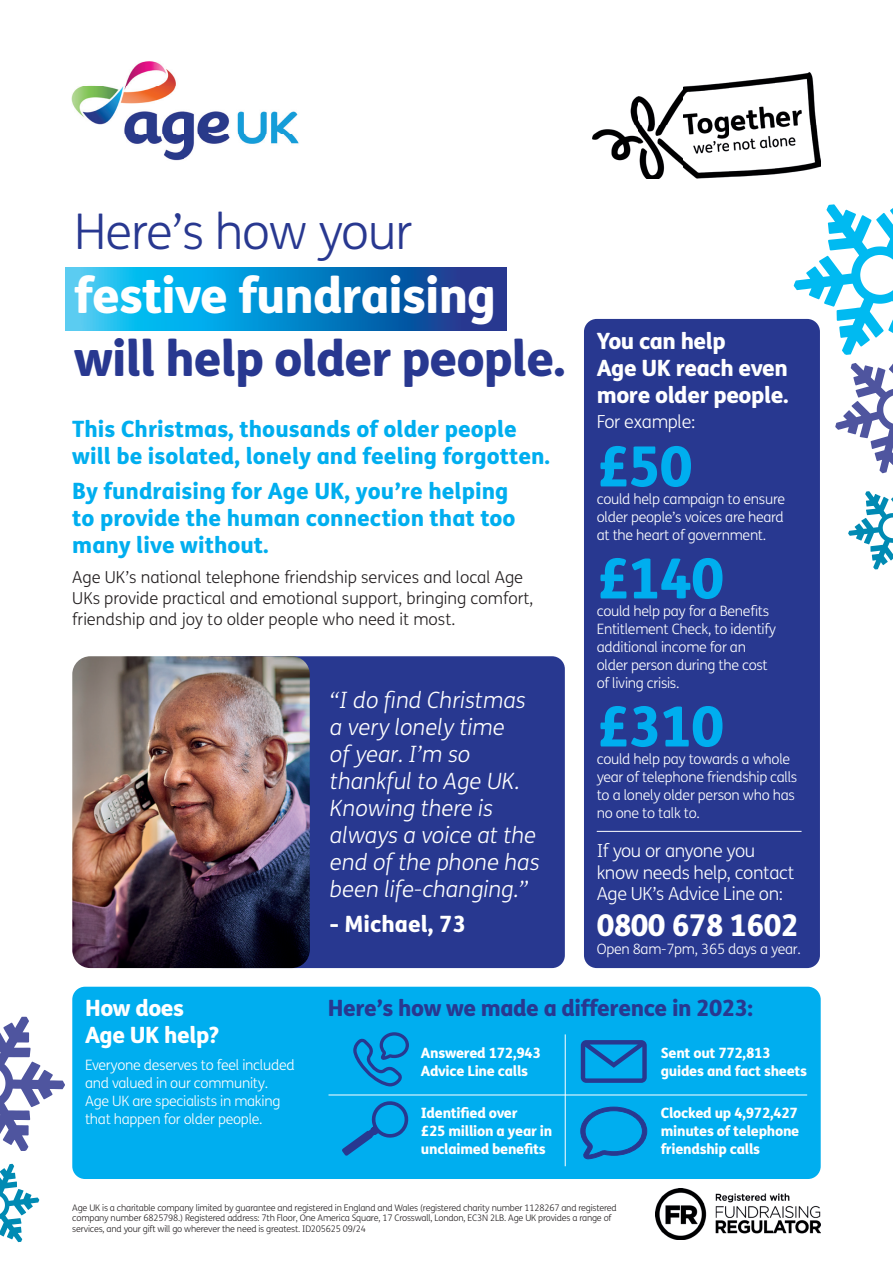
<style>
.page{position:relative;width:893px;height:1263px;background:#fff}
.page>*{position:absolute;margin:0;border:0;box-sizing:border-box;transform-origin:0 0}
.t1{font:800 55.5px "FS Me";letter-spacing:-.02em;color:#00aeef}
.t2{font:800 49.2px "FS Me";letter-spacing:-.02em;color:#283890}
.t3{font:800 49.2px "FS Me";letter-spacing:-.02em;color:#fff}
.t4{font:300 49.2px "FS Me";letter-spacing:-.02em;color:#283890}
.t5{font:800 30px "FS Me";letter-spacing:-.02em;color:#fff}
.t6{font:800 22.5px/27px "FS Me";color:#00aeef}
.t7{font:italic 300 22.5px/27px "FS Me";color:#fff}
.t8{font:800 22.5px/27px "FS Me";letter-spacing:-.02em;color:#fff}
.t9{font:800 22.5px "FS Me";letter-spacing:-.02em;color:#283890}
.t10{font:800 22.5px "FS Me";color:#fff}
.t11{font:300 18px/21.6px "FS Me";letter-spacing:-.02em;color:#fff}
.t12{font:300 16.5px/21px "FS Me";color:#231f20}
.t13{font:300 14.25px/18px "FS Me";letter-spacing:-.02em;color:#fff}
.t14{font:800 14.25px/18px "FS Me";letter-spacing:-.02em;color:#fff}
.t15{font:300 9px/10.6px "FS Me";letter-spacing:-.02em;color:#231f20}
</style>
<div class="page">
<div style="left:200px;top:656px;width:365px;height:312px;background:#283890;border-radius:13px"></div>
<svg style="left:65px;top:267px;width:441px;height:64px;background:#1086c9"></svg>
<div style="left:584px;top:319px;width:236px;height:649px;background:#283890;border-radius:13px"></div>
<div style="left:72px;top:987px;width:749px;height:192px;background:#00aeef;border-radius:13px"></div>
<hr style="left:597px;top:831px;width:204px;height:1px;background:#fff">
<hr style="left:328px;top:1094px;width:479px;height:1px;background:#fff">
<hr style="left:565px;top:1034px;width:1px;height:132px;background:#fff">
<img style="left:656px;top:1189px;width:165px;height:50px">
<svg style="left:581px;top:1040px;width:66px;height:43px"></svg>
<svg style="left:580px;top:1106px;width:76px;height:115px"></svg>
<svg style="left:340px;top:1032px;width:202px;height:124px"></svg>
<img style="left:593px;top:72px;width:228px;height:106px">
<img style="left:71px;top:61px;width:228px;height:100px">
<svg style="left:0;top:1017px;width:65px;height:134px"></svg>
<svg style="left:835px;top:363px;width:58px;height:110px"></svg>
<svg style="left:794px;top:204px;width:99px;height:151px"></svg>
<svg style="left:0;top:1164px;width:39px;height:78px"></svg>
<svg style="left:848px;top:491px;width:45px;height:78px"></svg>
<img style="left:72px;top:656px;width:238px;height:312px">
<h2 class="t4" style="left:74px;top:198px;width:340px">Here’s how your</h2>
<h2 class="t3" style="left:74px;top:256px;width:424px">festive fundraising</h2>
<h2 class="t2" style="left:74px;top:319px;width:493px">will help older people.</h2>
<h3 class="t6" style="left:72px;top:414px;width:479px">This Christmas, thousands of older people will be isolated, lonely and feeling forgotten.</h3>
<h3 class="t6" style="left:72px;top:477px;width:445px">By fundraising for Age UK, you’re helping to provide the human connection that too many live without.</h3>
<p class="t12" style="left:72px;top:566px;width:463px">Age UK’s national telephone friendship services and local Age<br>UKs provide practical and emotional support, bringing comfort, friendship and joy to older people who need it most.</p>
<h3 class="t7" style="left:330px;top:686px;width:211px">“I do find Christmas a very lonely time<br>of year. I’m so thankful to Age UK.<br>Knowing there is always a voice at the end of the phone has been life-changing.”</h3>
<h3 class="t10" style="left:330px;top:906px;width:137px">- Michael, 73</h3>
<h3 class="t8" style="left:597px;top:326px;width:193px">You can help<br>Age UK reach even more older people.</h3>
<p class="t11" style="left:597px;top:411px;width:100px">For example:</p>
<h1 class="t1" style="left:597px;top:423px;width:97px">£50</h1>
<p class="t13" style="left:597px;top:490px;width:190px;text-align:justify">could help campaign to ensure older people’s voices are heard at the heart of government.</p>
<h1 class="t1" style="left:597px;top:535px;width:129px">£140</h1>
<p class="t13" style="left:597px;top:602px;width:181px">could help pay for a Benefits<br>Entitlement Check, to identify additional income for an older person during the cost of living crisis.</p>
<h1 class="t1" style="left:597px;top:683px;width:129px">£310</h1>
<p class="t13" style="left:597px;top:750px;width:202px">could help pay towards a whole year of telephone friendship calls to a lonely older person who has no one to talk to.</p>
<p class="t11" style="left:597px;top:839px;width:199px">If you or anyone you know needs help, contact<br>Age UK’s Advice Line on:</p>
<h3 class="t5" style="left:597px;top:902px;width:203px">0800 678 1602</h3>
<p class="t13" style="left:597px;top:940px;width:206px">Open 8am-7pm, 365 days a year.</p>
<h3 class="t9" style="left:328px;top:990px;width:427px">Here’s how we made a difference in 2023:</h3>
<h3 class="t8" style="left:85px;top:994px;width:136px">How does<br>Age UK help?</h3>
<p class="t13" style="left:85px;top:1055px;width:211px">Everyone deserves to feel included and valued in our community.<br>Age UK are specialists in making that happen for older people.</p>
<p class="t14" style="left:421px;top:1044px;width:121px">Answered 172,943<br>Advice Line calls</p>
<p class="t14" style="left:661px;top:1044px;width:148px">Sent out 772,813 guides and fact sheets</p>
<p class="t14" style="left:421px;top:1103px;width:133px">Identified over<br>£25 million a year in unclaimed benefits</p>
<p class="t14" style="left:661px;top:1103px;width:140px;text-align:justify">Clocked up 4,972,427 minutes of telephone friendship calls</p>
<p class="t15" style="left:72px;top:1202px;width:546px">Age UK is a charitable company limited by guarantee and registered in England and Wales (registered charity number 1128267 and registered company number 6825798.) Registered address: 7th Floor, One America Square, 17 Crosswall, London, EC3N 2LB. Age UK provides a range of services, and your gift will go wherever the need is greatest. ID205625 09/24</p>
</div>
